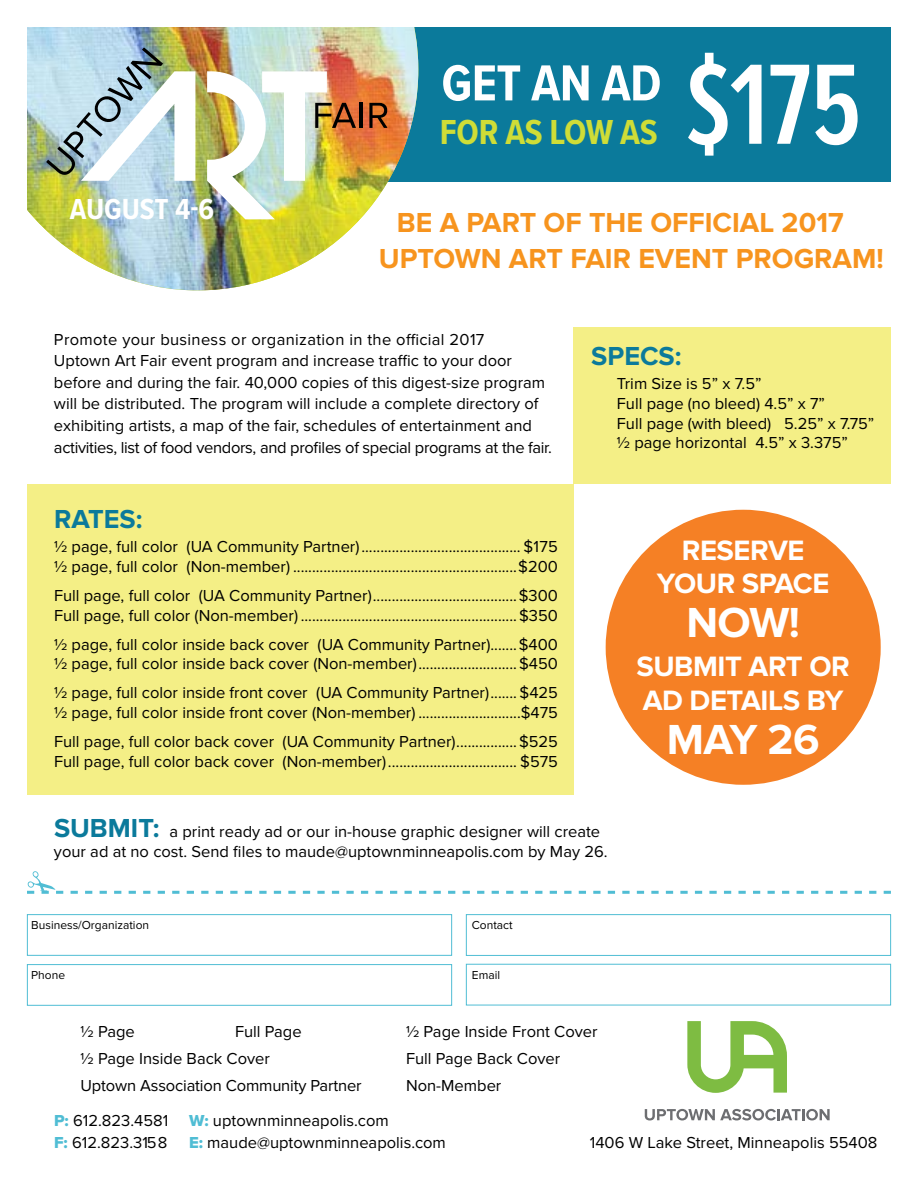
<style>
.page{position:relative;width:918px;height:1188px;background:#fff}
.page>*{position:absolute;margin:0;border:0;box-sizing:border-box;transform-origin:0 0}
.t1{font:600 118.5px "Proxima Nova Ex Cn";color:#fff}
.t2{font:700 52.5px "Proxima Nova Cond";letter-spacing:-.01em;color:#fff}
.t3{font:700 43.65px "Proxima Nova";letter-spacing:-.015em;color:#fff}
.t4{font:700 36px "Proxima Nova Cond";letter-spacing:-.015em;color:#cfdd37}
.t5{font:700 30px "Proxima Nova Cond";color:#fff}
.t6{font:700 29.1px/33.9px "Proxima Nova";letter-spacing:-.015em;color:#fff;text-align:center}
.t7{font:700 28.5px/36px "Proxima Nova";color:#f7941e}
.t8{font:700 27px "Proxima Nova";color:#0b7a9b}
.t9{font:16.5px/19.8px "Proxima Nova";color:#000}
.t10{font:12px "Proxima Nova";color:#000}
.s1{font-weight:700;font-size:27px;color:#0b7a9b}
.s2{font-family:"Proxima Nova Extrabld";color:#50bdd4}
</style>
<div class="page">
<div style="left:286px;top:27px;width:605px;height:154px;background:#0b7a9b"></div>
<img style="left:27px;top:27px;width:391px;height:263px">
<hr style="left:359px;top:103px;width:3px;height:25px;background:#000">
<svg style="left:369px;top:103px;width:19px;height:25px"></svg>
<img style="left:46px;top:47px;width:310px;height:175px">
<div style="left:27px;top:484px;width:547px;height:311px;background:#f4ef86"></div>
<div style="left:574px;top:328px;width:317px;height:156px;background:#f4ef86"></div>
<svg style="left:27px;top:914px;width:425px;height:92px"></svg>
<div style="left:466px;top:964px;width:425px;height:41px;border:1px solid #50bdd4"></div>
<div style="left:466px;top:914px;width:425px;height:42px;border:1px solid #50bdd4"></div>
<svg style="left:27px;top:871px;width:864px;height:23px"></svg>
<div style="left:606px;top:510px;width:275px;height:275px;background:#f58025;border-radius:50%"></div>
<svg style="left:687px;top:1021px;width:100px;height:72px"></svg>
<svg style="left:645px;top:1109px;width:185px;height:11px"></svg>
<h3 class="t5" style="left:70px;top:187px;width:146px">AUGUST 4-6</h3>
<h2 class="t2" style="left:441px;top:44px;width:222px">GET AN AD</h2>
<h3 class="t4" style="left:440px;top:105px;width:219px">FOR AS LOW AS</h3>
<h1 class="t1" style="left:686px;top:18px;width:177px">$175</h1>
<h3 class="t7" style="left:379px;top:206px;width:506px;text-indent:18px">BE A PART OF THE OFFICIAL 2017<br>UPTOWN ART FAIR EVENT PROGRAM!</h3>
<p class="t9" style="left:54px;top:329px;width:499px;line-height:21.6px">Promote your business or organization in the official 2017<br>Uptown Art Fair event program and increase traffic to your door before and during the fair. 40,000 copies of this digest-size program will be distributed. The program will include a complete directory of exhibiting artists, a map of the fair, schedules of entertainment and activities, list of food vendors, and profiles of special programs at the fair.</p>
<h3 class="t8" style="left:54px;top:504px;width:90px">RATES:</h3>
<p class="t9" style="left:54px;top:538px;width:505px">½ page, full color (UA Community Partner).......................................... $175 ½ page, full color (Non-member) ...........................................................$200</p>
<p class="t9" style="left:54px;top:586px;width:505px">Full page, full color (UA Community Partner)......................................$300<br>Full page, full color (Non-member) .........................................................$350</p>
<p class="t9" style="left:54px;top:635px;width:506px">½ page, full color inside back cover (UA Community Partner).......$400 ½ page, full color inside back cover (Non-member)..........................$450</p>
<p class="t9" style="left:54px;top:683px;width:506px">½ page, full color inside front cover (UA Community Partner)....... $425 ½ page, full color inside front cover (Non-member) ...........................$475</p>
<p class="t9" style="left:54px;top:732px;width:505px">Full page, full color back cover (UA Community Partner)................$525<br>Full page, full color back cover (Non-member).................................. $575</p>
<h3 class="t8" style="left:591px;top:340px;width:92px">SPECS:</h3>
<p class="t9" style="left:617px;top:374px;width:259px">Trim Size is 5” x 7.5”<br>Full page (no bleed) 4.5” x 7”<br>Full page (with bleed) 5.25” x 7.75” ½ page horizontal 4.5” x 3.375”</p>
<h3 class="t6" style="left:657px;top:534px;width:174px">RESERVE<br>YOUR SPACE</h3>
<h3 class="t3" style="left:686px;top:597px;width:115px">NOW!</h3>
<h3 class="t6" style="left:636px;top:651px;width:215px;text-align:left">SUBMIT ART OR<br>AD DETAILS BY</h3>
<h3 class="t3" style="left:667px;top:714px;width:154px">MAY 26</h3>
<p class="t9" style="left:54px;top:822px;width:555px"><span class="s1">SUBMIT:</span> a print ready ad or our in-house graphic designer will create your ad at no cost. Send files to maude@uptownminneapolis.com by May 26.</p>
<p class="t10" style="left:31px;top:919px;width:119px">Business/Organization</p>
<p class="t10" style="left:31px;top:968px;width:35px">Phone</p>
<p class="t10" style="left:472px;top:919px;width:42px">Contact</p>
<p class="t10" style="left:472px;top:968px;width:30px">Email</p>
<p class="t9" style="left:81px;top:1022px;width:56px">½ Page</p>
<p class="t9" style="left:235px;top:1022px;width:68px">Full Page</p>
<p class="t9" style="left:406px;top:1022px;width:193px">½ Page Inside Front Cover</p>
<p class="t9" style="left:81px;top:1049px;width:191px">½ Page Inside Back Cover</p>
<p class="t9" style="left:406px;top:1049px;width:156px">Full Page Back Cover</p>
<p class="t9" style="left:81px;top:1076px;width:283px">Uptown Association Community Partner</p>
<p class="t9" style="left:406px;top:1076px;width:97px">Non-Member</p>
<p class="t9" style="left:54px;top:1111px;width:116px"><span class="s2">P:</span> 612.823.4581</p>
<p class="t9" style="left:189px;top:1111px;width:201px"><span class="s2">W:</span> uptownminneapolis.com</p>
<p class="t9" style="left:54px;top:1133px;width:115px"><span class="s2">F:</span> 612.823.3158</p>
<p class="t9" style="left:189px;top:1133px;width:258px"><span class="s2">E:</span> maude@uptownminneapolis.com</p>
<p class="t9" style="left:590px;top:1133px;width:289px">1406 W Lake Street, Minneapolis 55408</p>
</div>
